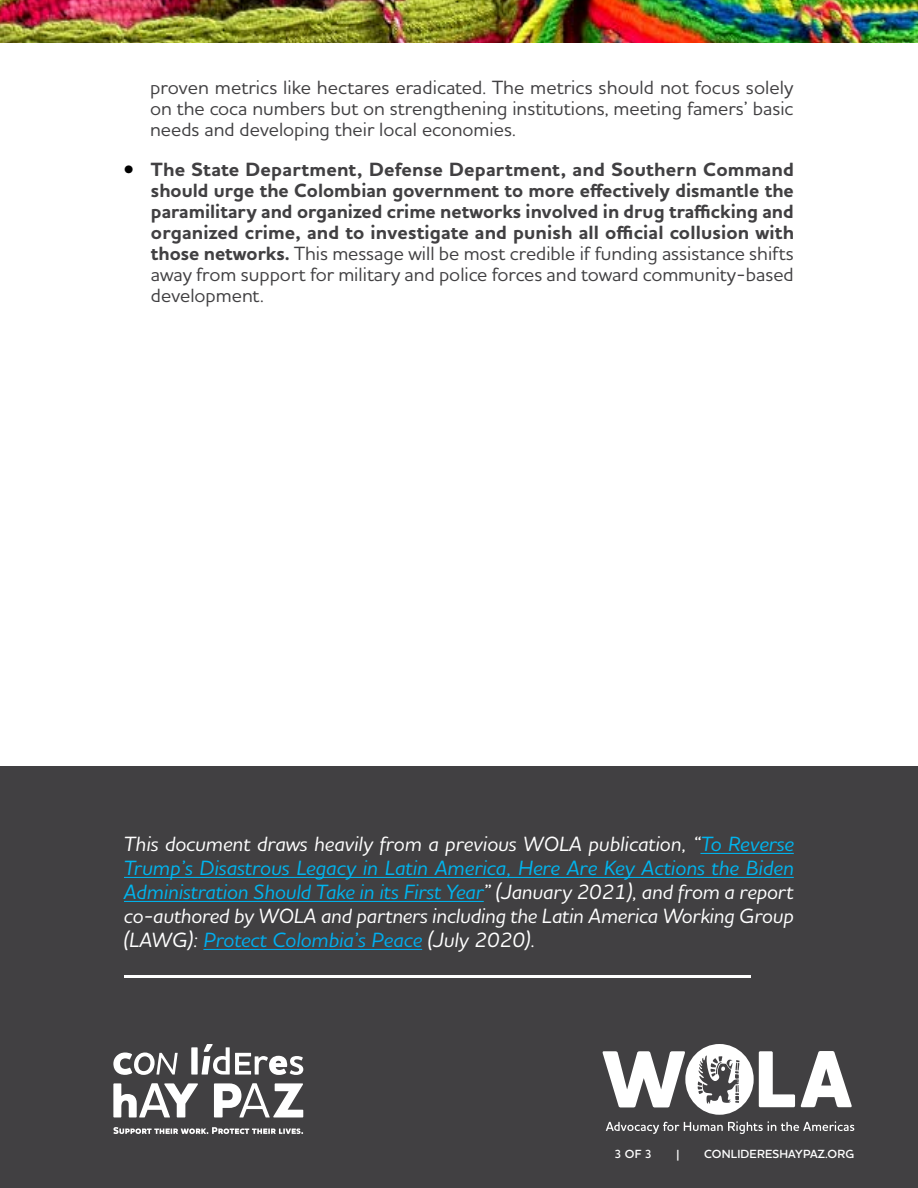
<style>
.page{position:relative;width:918px;height:1188px;background:#fff}
.page>*{position:absolute;margin:0;border:0;box-sizing:border-box;transform-origin:0 0}
.t1{font:italic 500 21px/24px "Houschka Pro";color:#fff;text-align:justify}
.t2{font:700 19.5px/21px "Houschka Pro";letter-spacing:.005em;color:#414042;text-align:justify}
.t3{font:500 19.5px/21px "Houschka Pro";color:#414042;text-align:justify}
.t4{font:600 12px "Houschka Pro";letter-spacing:.015em;color:#fff}
.s1{color:#000}
.s2{font-weight:500}
.s3{color:#00b5ef}
.s4{color:#00aeef}
</style>
<div class="page">
<div style="left:0;top:767px;width:918px;height:421px;background:#414042"></div>
<svg style="left:602px;top:1044px;width:252px;height:90px"></svg>
<svg style="left:113px;top:1044px;width:190px;height:90px"></svg>
<hr style="left:700px;top:853px;width:94px;height:1px;background:#00b5ef">
<hr style="left:124px;top:877px;width:670px;height:1px;background:#00b5ef">
<hr style="left:124px;top:901px;width:360px;height:1px;background:#00b5ef">
<hr style="left:203px;top:949px;width:219px;height:1px;background:#00aeef">
<hr style="left:124px;top:975px;width:626px;height:2px;background:#fff">
<img style="left:0;top:0;width:918px;height:43px">
<p class="t3" style="left:150px;top:76px;width:645px">proven metrics like hectares eradicated. The metrics should not focus solely on the coca numbers but on strengthening institutions, meeting famers’ basic needs and developing their local economies.</p>
<p class="t2" style="left:151px;top:159px;width:645px;text-indent:-27px"><span class="s1">•</span> The State Department, Defense Department, and Southern Command should urge the Colombian government to more effectively dismantle the paramilitary and organized crime networks involved in drug trafficking and organized crime, and to investigate and punish all official collusion with those networks. <span class="s2">This message will be most credible if funding assistance shifts away from support for military and police forces and toward community-based development.</span></p>
<p class="t1" style="left:124px;top:832px;width:672px">This document draws heavily from a previous WOLA publication, “<span class="s3">To Reverse Trump’s Disastrous Legacy in Latin America, Here Are Key Actions the Biden Administration Should Take in its First Year</span>” (January 2021), and from a report co-authored by WOLA and partners including the Latin America Working Group (LAWG): <span class="s4">Protect Colombia’s Peace</span> (July 2020).</p>
<p class="t4" style="left:614px;top:1146px;width:39px">3 OF 3</p>
<p class="t4" style="left:677px;top:1146px;width:4px">|</p>
<p class="t4" style="left:704px;top:1146px;width:152px">CONLIDERESHAYPAZ.ORG</p>
</div>
